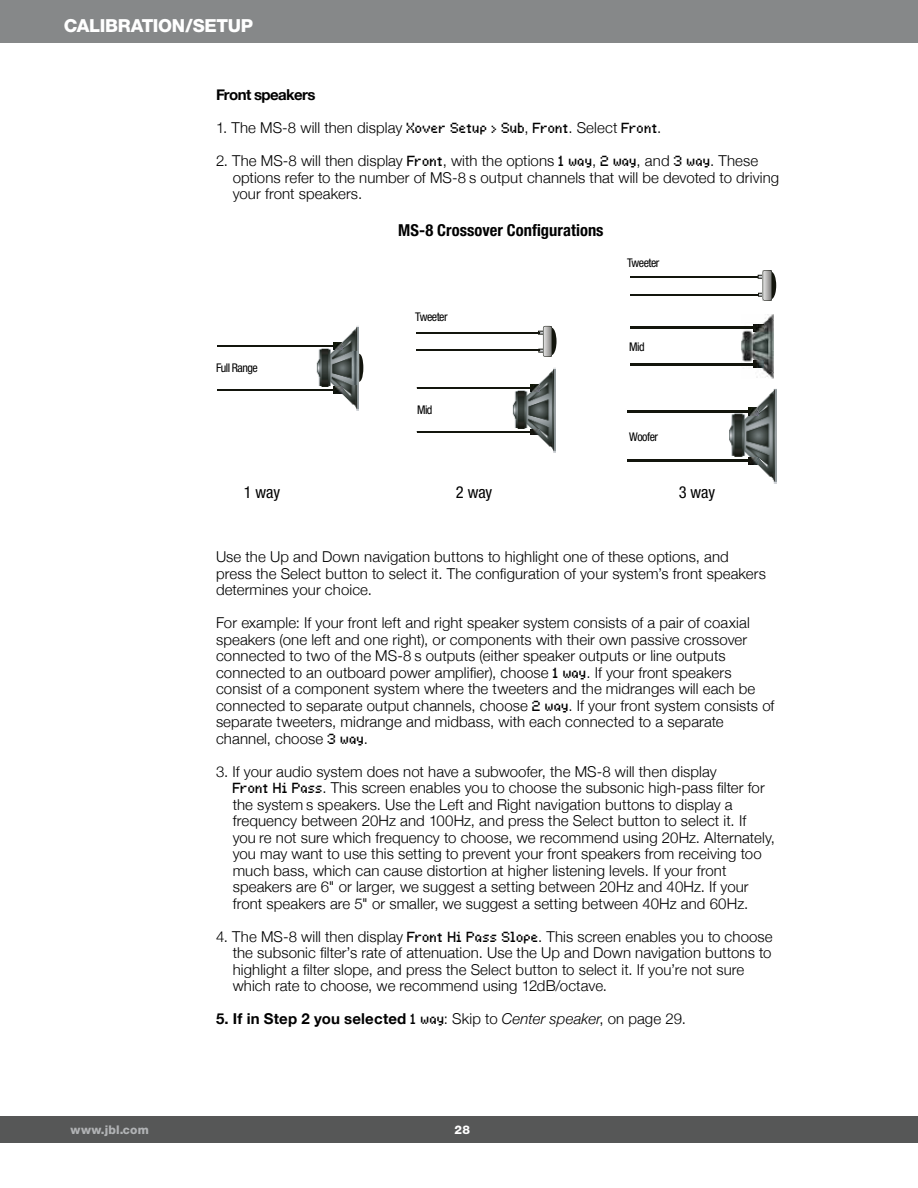
<style>
.page{position:relative;width:918px;height:1188px;background:#fff}
.page>*{position:absolute;margin:0;border:0;box-sizing:border-box;transform-origin:0 0}
.t1{font:800 18px "Helvetica Neue";letter-spacing:-.025em;color:#fff}
.t2{font:700 condensed 16.5px "Helvetica Neue";letter-spacing:.005em;color:#000}
.t3{font:condensed 16.5px "Helvetica Neue";letter-spacing:-.01em;color:#000}
.t4{font:300 15px/16.5px "Helvetica Neue";letter-spacing:.005em;color:#000}
.t5{font:700 15px "Helvetica Neue";letter-spacing:.01em;color:#000}
.t6{font:700 15px "Helvetica Neue";letter-spacing:-.04em;color:#000}
.t7{font:condensed 12px "Helvetica Neue";letter-spacing:-.04em;color:#000}
.t8{font:800 12px "Helvetica Neue";letter-spacing:.015em;color:#b1b3b5}
.t9{font:800 12px "Helvetica Neue";color:#fff}
.s1{font-family:"Phat Noise Font";font-weight:400}
.s2{font-weight:300}
.s3{font-weight:300;font-style:italic}
</style>
<div class="page">
<div style="left:0;top:1116px;width:918px;height:27px;background:#565757"></div>
<div style="left:0;top:0;width:918px;height:43px;background:#868889"></div>
<svg style="left:359px;top:354px;width:4px;height:28px"></svg>
<img style="left:316px;top:326px;width:43px;height:85px">
<svg style="left:334px;top:343px;width:9px;height:7px"></svg>
<svg style="left:334px;top:387px;width:9px;height:6px"></svg>
<img style="left:353px;top:351px;width:6px;height:33px">
<hr style="left:217px;top:345px;width:117px;height:2px;background:#13150d">
<hr style="left:217px;top:389px;width:117px;height:2px;background:#13150d">
<img style="left:512px;top:368px;width:44px;height:84px">
<svg style="left:531px;top:385px;width:9px;height:6px"></svg>
<svg style="left:531px;top:429px;width:9px;height:6px"></svg>
<hr style="left:417px;top:387px;width:117px;height:2px;background:#13150d">
<hr style="left:417px;top:431px;width:117px;height:2px;background:#13150d">
<hr style="left:417px;top:332px;width:123px;height:2px;background:#13150d">
<hr style="left:417px;top:349px;width:123px;height:2px;background:#13150d">
<svg style="left:538px;top:326px;width:19px;height:31px"></svg>
<img style="left:728px;top:389px;width:48px;height:94px">
<svg style="left:748px;top:408px;width:11px;height:7px"></svg>
<svg style="left:748px;top:458px;width:11px;height:6px"></svg>
<hr style="left:628px;top:410px;width:122px;height:2px;background:#13150d">
<hr style="left:628px;top:459px;width:122px;height:2px;background:#13150d">
<img style="left:741px;top:314px;width:33px;height:65px">
<svg style="left:753px;top:324px;width:10px;height:7px"></svg>
<svg style="left:753px;top:361px;width:10px;height:6px"></svg>
<hr style="left:630px;top:327px;width:125px;height:2px;background:#13150d">
<hr style="left:631px;top:363px;width:125px;height:2px;background:#13150d">
<hr style="left:630px;top:276px;width:128px;height:2px;background:#13150d">
<hr style="left:630px;top:294px;width:128px;height:2px;background:#13150d">
<svg style="left:758px;top:270px;width:18px;height:31px"></svg>
<p class="t1" style="left:64px;top:15px;width:166px">CALIBRATION/setup</p>
<p class="t6" style="left:216px;top:86px;width:101px">Front speakers</p>
<p class="t4" style="left:216px;top:120px;width:447px">1. The MS-8 will then display <span class="s1">Xover Setup &gt; Sub</span>, <span class="s1">Front</span>. Select <span class="s1">Front</span>.</p>
<p class="t4" style="left:233px;top:153px;width:548px;text-indent:-17px">2. The MS-8 will then display <span class="s1">Front</span>, with the options <span class="s1">1 way</span>, <span class="s1">2 way</span>, and <span class="s1">3 way</span>. These options refer to the number of MS-8’s output channels that will be devoted to driving your front speakers.</p>
<p class="t7" style="left:216px;top:361px;width:43px">Full Range</p>
<p class="t2" style="left:398px;top:220px;width:207px">MS-8 Crossover Configurations</p>
<p class="t7" style="left:415px;top:310px;width:34px">Tweeter</p>
<p class="t7" style="left:417px;top:403px;width:17px">Mid</p>
<p class="t7" style="left:627px;top:256px;width:34px">Tweeter</p>
<p class="t7" style="left:629px;top:340px;width:17px">Mid</p>
<p class="t7" style="left:629px;top:430px;width:30px">Woofer</p>
<p class="t3" style="left:244px;top:483px;width:38px">1 way</p>
<p class="t3" style="left:456px;top:483px;width:38px">2 way</p>
<p class="t3" style="left:679px;top:483px;width:38px">3 way</p>
<p class="t8" style="left:70px;top:1122px;width:80px">www.jbl.com</p>
<p class="t4" style="left:216px;top:549px;width:551px">Use the Up and Down navigation buttons to highlight one of these options, and press the Select button to select it. The configuration of your system’s front speakers determines your choice.</p>
<p class="t4" style="left:216px;top:615px;width:560px">For example: If your front left and right speaker system consists of a pair of coaxial speakers (one left and one right), or components with their own passive crossover connected to two of the MS-8’s outputs (either speaker outputs or line outputs connected to an outboard power amplifier), choose <span class="s1">1 way</span>. If your front speakers consist of a component system where the tweeters and the midranges will each be connected to separate output channels, choose <span class="s1">2 way</span>. If your front system consists of separate tweeters, midrange and midbass, with each connected to a separate channel, choose <span class="s1">3 way</span>.</p>
<p class="t4" style="left:233px;top:763px;width:544px;text-indent:-17px">3. If your audio system does not have a subwoofer, the MS-8 will then display<br><span class="s1">Front Hi Pass</span>. This screen enables you to choose the subsonic high-pass filter for the system’s speakers. Use the Left and Right navigation buttons to display a frequency between 20Hz and 100Hz, and press the Select button to select it. If you’re not sure which frequency to choose, we recommend using 20Hz. Alternately, you may want to use this setting to prevent your front speakers from receiving too much bass, which can cause distortion at higher listening levels. If your front speakers are 6" or larger, we suggest a setting between 20Hz and 40Hz. If your front speakers are 5" or smaller, we suggest a setting between 40Hz and 60Hz.</p>
<p class="t4" style="left:233px;top:928px;width:542px;text-indent:-17px">4. The MS-8 will then display <span class="s1">Front Hi Pass Slope</span>. This screen enables you to choose the subsonic filter’s rate of attenuation. Use the Up and Down navigation buttons to highlight a filter slope, and press the Select button to select it. If you’re not sure which rate to choose, we recommend using 12dB/octave.</p>
<p class="t5" style="left:216px;top:1010px;width:471px">5. If in Step 2 you selected <span class="s1">1 way</span><span class="s2">: Skip to</span> <span class="s3">Center speaker</span><span class="s2">, on page 29.</span></p>
<p class="t9" style="left:455px;top:1123px;width:17px">28</p>
</div>
